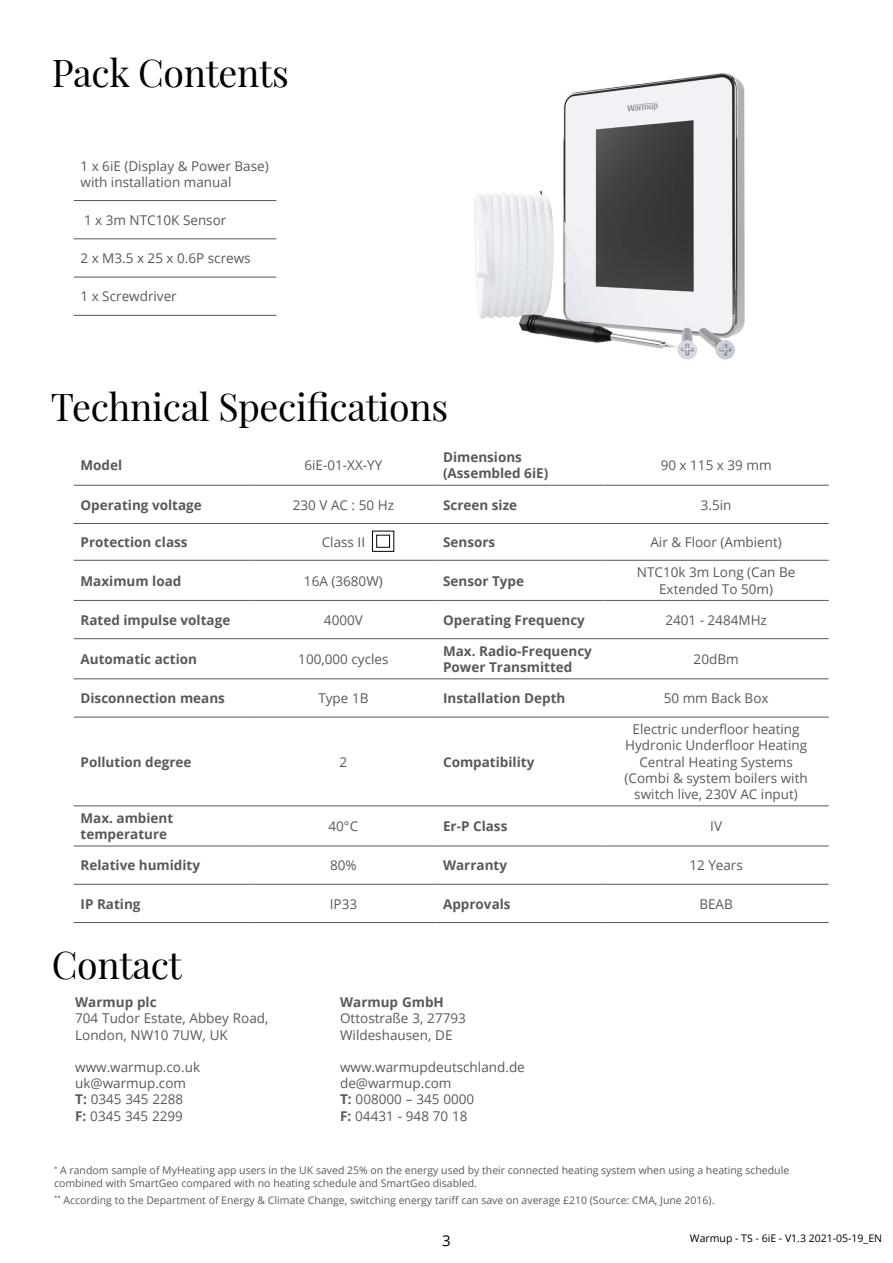
<style>
.page{position:relative;width:893px;height:1263px;background:#fff}
.page>*{position:absolute;margin:0;border:0;box-sizing:border-box;transform-origin:0 0}
.t1{font:37.5px "Playfair Display";letter-spacing:-.01em;color:#000}
.t2{font:15px "Open Sans";color:#000}
.t3{font:13.5px/16.2px "Open Sans";color:#58595b}
.t4{font:700 13.5px/16.2px "Open Sans";color:#58595b}
.t5{font:10.5px/12.6px "Open Sans";color:#58595b}
.t6{font:10.5px "Open Sans";color:#000}
.s1{font-weight:700}
</style>
<div class="page">
<hr style="left:74px;top:485px;width:177px;height:1px;background:#58595b">
<hr style="left:251px;top:485px;width:185px;height:1px;background:#58595b">
<hr style="left:436px;top:485px;width:167px;height:1px;background:#58595b">
<hr style="left:603px;top:485px;width:226px;height:1px;background:#58595b">
<hr style="left:74px;top:523px;width:177px;height:1px;background:#58595b">
<hr style="left:251px;top:523px;width:185px;height:1px;background:#58595b">
<hr style="left:436px;top:523px;width:167px;height:1px;background:#58595b">
<hr style="left:603px;top:523px;width:226px;height:1px;background:#58595b">
<hr style="left:74px;top:560px;width:177px;height:1px;background:#58595b">
<hr style="left:251px;top:560px;width:185px;height:1px;background:#58595b">
<hr style="left:436px;top:560px;width:167px;height:1px;background:#58595b">
<hr style="left:603px;top:560px;width:226px;height:1px;background:#58595b">
<hr style="left:74px;top:600px;width:177px;height:1px;background:#58595b">
<hr style="left:251px;top:600px;width:185px;height:1px;background:#58595b">
<hr style="left:436px;top:600px;width:167px;height:1px;background:#58595b">
<hr style="left:603px;top:600px;width:226px;height:1px;background:#58595b">
<hr style="left:74px;top:638px;width:177px;height:1px;background:#58595b">
<hr style="left:251px;top:638px;width:185px;height:1px;background:#58595b">
<hr style="left:436px;top:638px;width:167px;height:1px;background:#58595b">
<hr style="left:603px;top:638px;width:226px;height:1px;background:#58595b">
<hr style="left:74px;top:679px;width:177px;height:1px;background:#58595b">
<hr style="left:251px;top:679px;width:185px;height:1px;background:#58595b">
<hr style="left:436px;top:679px;width:167px;height:1px;background:#58595b">
<hr style="left:603px;top:679px;width:226px;height:1px;background:#58595b">
<hr style="left:74px;top:717px;width:177px;height:1px;background:#58595b">
<hr style="left:251px;top:717px;width:185px;height:1px;background:#58595b">
<hr style="left:436px;top:717px;width:167px;height:1px;background:#58595b">
<hr style="left:603px;top:717px;width:226px;height:1px;background:#58595b">
<hr style="left:74px;top:806px;width:177px;height:1px;background:#58595b">
<hr style="left:251px;top:806px;width:185px;height:1px;background:#58595b">
<hr style="left:436px;top:806px;width:167px;height:1px;background:#58595b">
<hr style="left:603px;top:806px;width:226px;height:1px;background:#58595b">
<hr style="left:74px;top:846px;width:177px;height:1px;background:#58595b">
<hr style="left:251px;top:846px;width:185px;height:1px;background:#58595b">
<hr style="left:436px;top:846px;width:167px;height:1px;background:#58595b">
<hr style="left:603px;top:846px;width:226px;height:1px;background:#58595b">
<hr style="left:74px;top:884px;width:177px;height:1px;background:#58595b">
<hr style="left:251px;top:884px;width:185px;height:1px;background:#58595b">
<hr style="left:436px;top:884px;width:167px;height:1px;background:#58595b">
<hr style="left:603px;top:884px;width:226px;height:1px;background:#58595b">
<hr style="left:74px;top:922px;width:177px;height:1px;background:#58595b">
<hr style="left:251px;top:922px;width:185px;height:1px;background:#58595b">
<hr style="left:436px;top:922px;width:167px;height:1px;background:#58595b">
<hr style="left:603px;top:922px;width:226px;height:1px;background:#58595b">
<hr style="left:74px;top:200px;width:202px;height:1px;background:#58595b">
<hr style="left:74px;top:239px;width:202px;height:1px;background:#58595b">
<hr style="left:74px;top:277px;width:202px;height:1px;background:#58595b">
<hr style="left:74px;top:315px;width:202px;height:1px;background:#58595b">
<img style="left:474px;top:73px;width:271px;height:287px">
<div style="left:372px;top:531px;width:22px;height:21px;border:1px solid #000"></div>
<div style="left:376px;top:535px;width:14px;height:13px;border:1px solid #000"></div>
<h1 class="t1" style="left:52px;top:44px;width:238px">Pack Contents</h1>
<p class="t3" style="left:81px;top:158px;width:190px">1 x 6iE (Display &amp; Power Base) with installation manual</p>
<p class="t3" style="left:84px;top:211px;width:144px">1 x 3m NTC10K Sensor</p>
<p class="t3" style="left:81px;top:250px;width:172px">2 x M3.5 x 25 x 0.6P screws</p>
<p class="t3" style="left:81px;top:288px;width:98px">1 x Screwdriver</p>
<h1 class="t1" style="left:51px;top:377px;width:399px">Technical Specifications</h1>
<p class="t4" style="left:81px;top:457px;width:43px">Model</p>
<p class="t3" style="left:304px;top:457px;width:79px">6iE-01-XX-YY</p>
<p class="t4" style="left:443px;top:449px;width:107px">Dimensions (Assembled 6iE)</p>
<p class="t3" style="left:661px;top:457px;width:112px">90 x 115 x 39 mm</p>
<p class="t4" style="left:81px;top:496px;width:123px">Operating voltage</p>
<p class="t3" style="left:293px;top:496px;width:103px">230 V AC : 50 Hz</p>
<p class="t4" style="left:443px;top:496px;width:76px">Screen size</p>
<p class="t3" style="left:701px;top:496px;width:32px">3.5in</p>
<p class="t4" style="left:81px;top:534px;width:109px">Protection class</p>
<p class="t3" style="left:322px;top:534px;width:45px">Class II</p>
<p class="t4" style="left:443px;top:534px;width:54px">Sensors</p>
<p class="t3" style="left:650px;top:534px;width:133px">Air &amp; Floor (Ambient)</p>
<p class="t4" style="left:81px;top:572px;width:102px">Maximum load</p>
<p class="t3" style="left:304px;top:572px;width:80px">16A (3680W)</p>
<p class="t4" style="left:443px;top:572px;width:83px">Sensor Type</p>
<p class="t3" style="left:637px;top:564px;width:160px;text-align:center">NTC10k 3m Long (Can Be<br>Extended To 50m)</p>
<p class="t4" style="left:81px;top:611px;width:151px">Rated impulse voltage</p>
<p class="t3" style="left:324px;top:611px;width:40px">4000V</p>
<p class="t4" style="left:443px;top:611px;width:143px">Operating Frequency</p>
<p class="t3" style="left:665px;top:611px;width:103px">2401 - 2484MHz</p>
<p class="t4" style="left:81px;top:651px;width:118px">Automatic action</p>
<p class="t3" style="left:298px;top:651px;width:92px">100,000 cycles</p>
<p class="t4" style="left:443px;top:642px;width:150px">Max. Radio-Frequency<br>Power Transmitted</p>
<p class="t3" style="left:694px;top:651px;width:47px">20dBm</p>
<p class="t4" style="left:81px;top:690px;width:146px">Disconnection means</p>
<p class="t3" style="left:318px;top:690px;width:52px">Type 1B</p>
<p class="t4" style="left:443px;top:690px;width:124px">Installation Depth</p>
<p class="t3" style="left:664px;top:690px;width:106px">50 mm Back Box</p>
<p class="t4" style="left:81px;top:753px;width:112px">Pollution degree</p>
<p class="t3" style="left:340px;top:753px;width:9px">2</p>
<p class="t4" style="left:443px;top:753px;width:93px">Compatibility</p>
<p class="t3" style="left:625px;top:721px;width:185px;text-align:center">Electric underfloor heating<br>Hydronic Underfloor Heating<br>Central Heating Systems (Combi &amp; system boilers with switch live, 230V AC input)</p>
<p class="t4" style="left:81px;top:810px;width:94px">Max. ambient temperature</p>
<p class="t3" style="left:329px;top:818px;width:31px">40°C</p>
<p class="t4" style="left:443px;top:818px;width:66px">Er-P Class</p>
<p class="t3" style="left:710px;top:818px;width:13px">IV</p>
<p class="t4" style="left:81px;top:857px;width:121px">Relative humidity</p>
<p class="t3" style="left:330px;top:857px;width:28px">80%</p>
<p class="t4" style="left:443px;top:857px;width:66px">Warranty</p>
<p class="t3" style="left:689px;top:857px;width:55px">12 Years</p>
<p class="t4" style="left:81px;top:895px;width:61px">IP Rating</p>
<p class="t3" style="left:330px;top:895px;width:29px">IP33</p>
<p class="t4" style="left:443px;top:895px;width:69px">Approvals</p>
<p class="t3" style="left:699px;top:895px;width:35px">BEAB</p>
<h1 class="t1" style="left:52px;top:936px;width:131px">Contact</h1>
<p class="t4" style="left:75px;top:994px;width:83px">Warmup plc</p>
<p class="t3" style="left:75px;top:1010px;width:195px">704 Tudor Estate, Abbey Road,<br>London, NW10 7UW, UK</p>
<p class="t3" style="left:75px;top:1059px;width:126px">www.warmup.co.uk uk@warmup.com<br><span class="s1">T:</span> 0345 345 2288<br><span class="s1">F:</span> 0345 345 2299</p>
<p class="t4" style="left:340px;top:994px;width:105px">Warmup GmbH</p>
<p class="t3" style="left:340px;top:1010px;width:127px">Ottostraße 3, 27793<br>Wildeshausen, DE</p>
<p class="t3" style="left:340px;top:1059px;width:186px">www.warmupdeutschland.de de@warmup.com<br><span class="s1">T:</span> 008000 – 345 0000<br><span class="s1">F:</span> 04431 - 948 70 18</p>
<p class="t5" style="left:54px;top:1164px;width:737px"><sup>*</sup> A random sample of MyHeating app users in the UK saved 25% on the energy used by their connected heating system when using a heating schedule combined with SmartGeo compared with no heating schedule and SmartGeo disabled.</p>
<p class="t5" style="left:54px;top:1193px;width:662px"><sup>**</sup> According to the Department of Energy &amp; Climate Change, switching energy tariff can save on average £210 (Source: CMA, June 2016).</p>
<p class="t2" style="left:442px;top:1230px;width:10px">3</p>
<p class="t6" style="left:690px;top:1231px;width:194px">Warmup - TS - 6iE - V1.3 2021-05-19_EN</p>
</div>
